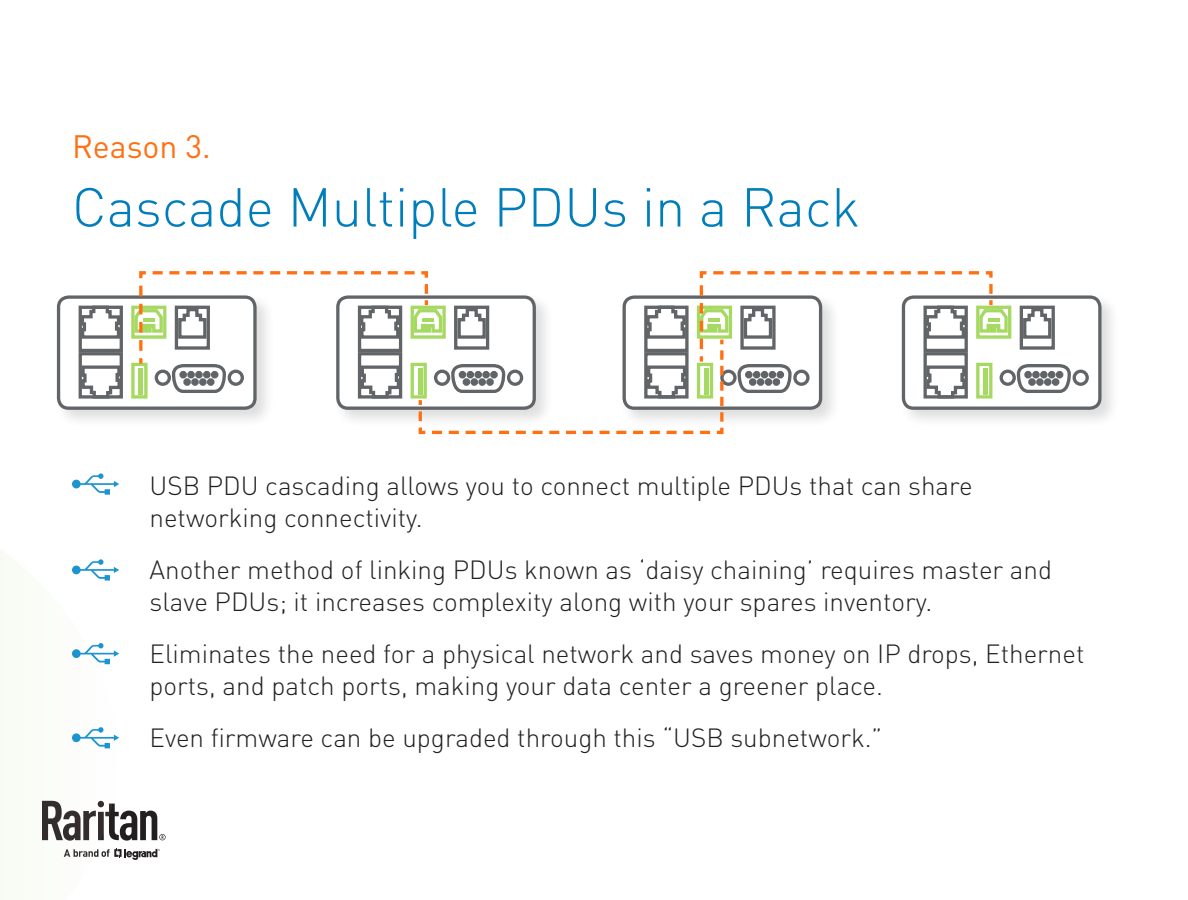
<style>
.page{position:relative;width:1188px;height:900px;background:#fff}
.page>*{position:absolute;margin:0;border:0;box-sizing:border-box;transform-origin:0 0}
.t1{font:300 54px "DIN Pro";color:#007dbb}
.t2{font:32px "DIN Pro";color:#ff7012}
.t3{font:300 26px/31.2px "DIN Pro";color:#231f20}
</style>
<div class="page">
<svg style="left:118px;top:848px;width:42px;height:12px"></svg>
<svg style="left:118px;top:810px;width:48px;height:31px"></svg>
<svg style="left:0;top:664px;width:118px;height:236px"></svg>
<div style="left:0;top:549px;width:45px;height:257px;background:#fafcf6"></div>
<div style="left:54px;top:292px;width:222px;height:137px;background:#231f20;opacity:.15"></div>
<div style="left:59px;top:297px;width:196px;height:111px;background:#fff;border-radius:10px"></div>
<div style="left:57px;top:295px;width:200px;height:115px;border:3px solid #626568;border-radius:10px"></div>
<svg style="left:79px;top:305px;width:43px;height:34px"></svg>
<svg style="left:83px;top:365px;width:36px;height:30px"></svg>
<div style="left:79px;top:306px;width:44px;height:46px;border:3px solid #626568"></div>
<div style="left:79px;top:352px;width:44px;height:47px;border:3px solid #626568"></div>
<div style="left:131px;top:306px;width:35px;height:33px;border:3px solid #a5d962"></div>
<div style="left:131px;top:363px;width:17px;height:36px;border:3px solid #a5d962"></div>
<div style="left:899px;top:292px;width:222px;height:137px;background:#231f20;opacity:.15"></div>
<div style="left:903px;top:297px;width:197px;height:111px;background:#fff;border-radius:10px"></div>
<div style="left:902px;top:295px;width:200px;height:115px;border:3px solid #626568;border-radius:10px"></div>
<div style="left:1073px;top:370px;width:16px;height:16px;border:3px solid #626568;border-radius:50%"></div>
<svg style="left:133px;top:271px;width:939px;height:164px"></svg>
<svg style="left:72px;top:473px;width:47px;height:22px"></svg>
<svg style="left:72px;top:559px;width:47px;height:22px"></svg>
<svg style="left:72px;top:643px;width:47px;height:21px"></svg>
<svg style="left:72px;top:727px;width:47px;height:21px"></svg>
<p class="t2" style="left:72px;top:125px;width:140px">Reason 3.</p>
<p class="t1" style="left:72px;top:170px;width:789px">Cascade Multiple PDUs in a Rack</p>
<p class="t3" style="left:150px;top:469px;width:825px">USB PDU cascading allows you to connect multiple PDUs that can share networking connectivity.</p>
<p class="t3" style="left:150px;top:553px;width:904px">Another method of linking PDUs known as ‘daisy chaining’ requires master and slave PDUs; it increases complexity along with your spares inventory.</p>
<p class="t3" style="left:150px;top:637px;width:936px">Eliminates the need for a physical network and saves money on IP drops, Ethernet ports, and patch ports, making your data center a greener place.</p>
<p class="t3" style="left:150px;top:721px;width:734px">Even firmware can be upgraded through this “USB subnetwork.”</p>
</div>
